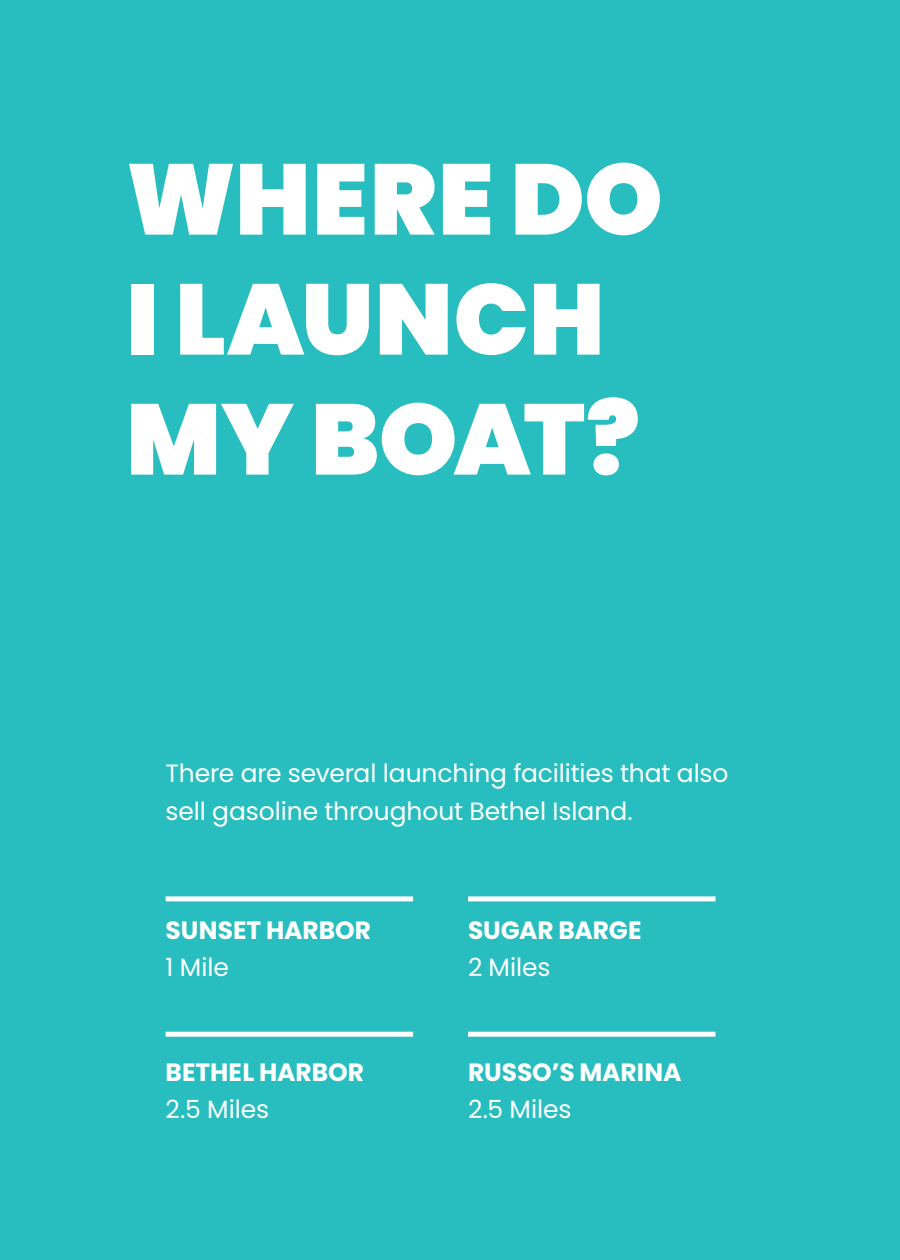
<style>
.page{position:relative;width:900px;height:1260px;background:#28bebf}
.page>*{position:absolute;margin:0;border:0;box-sizing:border-box;transform-origin:0 0}
.t1{font:900 100px/120px "Poppins";color:#fff}
.t2{font:25px/37.5px "Poppins";letter-spacing:-.005em;color:#fff}
.t3{font:700 25px "Poppins";letter-spacing:-.005em;color:#fff}
</style>
<div class="page">
<div style="left:166px;top:1032px;width:247px;height:5px;background:#fff"></div>
<div style="left:166px;top:896px;width:247px;height:5px;background:#fff"></div>
<div style="left:468px;top:1032px;width:247px;height:5px;background:#fff"></div>
<div style="left:468px;top:896px;width:247px;height:5px;background:#fff"></div>
<h1 class="t1" style="left:126px;top:140px;width:538px">WHERE DO<br>I LAUNCH<br>MY BOAT?</h1>
<p class="t2" style="left:166px;top:755px;width:564px">There are several launching facilities that also sell gasoline throughout Bethel Island.</p>
<p class="t3" style="left:166px;top:916px;width:207px">SUNSET HARBOR</p>
<p class="t2" style="left:166px;top:949px;width:65px">1 Mile</p>
<p class="t3" style="left:468px;top:916px;width:175px">SUGAR BARGE</p>
<p class="t2" style="left:468px;top:949px;width:84px">2 Miles</p>
<p class="t3" style="left:166px;top:1058px;width:200px">BETHEL HARBOR</p>
<p class="t3" style="left:468px;top:1058px;width:215px">RUSSO’S MARINA</p>
<p class="t2" style="left:166px;top:1091px;width:105px">2.5 Miles</p>
<p class="t2" style="left:468px;top:1091px;width:105px">2.5 Miles</p>
</div>
